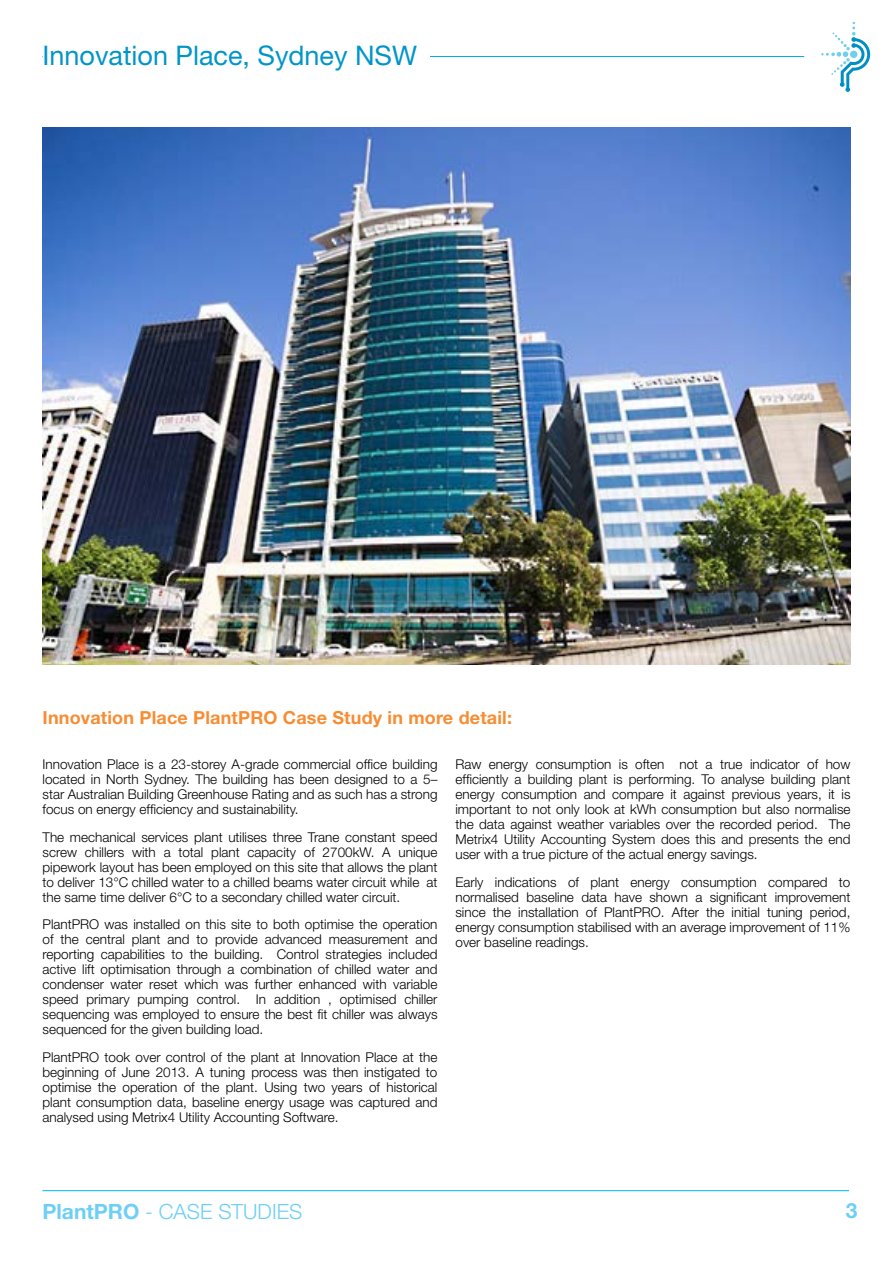
<style>
.page{position:relative;width:893px;height:1263px;background:#fff}
.page>*{position:absolute;margin:0;border:0;box-sizing:border-box;transform-origin:0 0}
.t1{font:27px "Helvetica Neue";color:#0095c9}
.t2{font:300 21px "Helvetica Neue";color:#6dcff6}
.t3{font:700 21px "Helvetica Neue";color:#6dcff6}
.t4{font:700 18px "Helvetica Neue";letter-spacing:.01em;color:#f78d33}
.t5{font:300 13.5px/15px "Helvetica Neue";color:#000;text-align:justify}
.s1{font-weight:700}
</style>
<div class="page">
<hr style="left:43px;top:1190px;width:806px;height:1px;background:#00aeef">
<hr style="left:43px;top:56px;width:761px;height:1px;background:#00aeef">
<svg style="left:821px;top:22px;width:49px;height:70px"></svg>
<img style="left:43px;top:128px;width:808px;height:536px">
<div style="left:43px;top:44px;width:386px;height:28px;background:#fff"></div>
<h1 class="t1" style="left:43px;top:40px;width:376px">Innovation Place, Sydney NSW</h1>
<h3 class="t4" style="left:43px;top:707px;width:471px">Innovation Place PlantPRO Case Study in more detail:</h3>
<p class="t5" style="left:43px;top:756px;width:396px">Innovation Place is a 23-storey A-grade commercial office building located in North Sydney. The building has been designed to a 5– star Australian Building Greenhouse Rating and as such has a strong focus on energy efficiency and sustainability.</p>
<p class="t5" style="left:43px;top:829px;width:396px">The mechanical services plant utilises three Trane constant speed screw chillers with a total plant capacity of 2700kW. A unique pipework layout has been employed on this site that allows the plant to deliver 13°C chilled water to a chilled beams water circuit while at the same time deliver 6°C to a secondary chilled water circuit.</p>
<p class="t5" style="left:43px;top:917px;width:396px">PlantPRO was installed on this site to both optimise the operation of the central plant and to provide advanced measurement and reporting capabilities to the building. Control strategies included active lift optimisation through a combination of chilled water and condenser water reset which was further enhanced with variable speed primary pumping control. In addition , optimised chiller sequencing was employed to ensure the best fit chiller was always sequenced for the given building load.</p>
<p class="t5" style="left:43px;top:1050px;width:396px">PlantPRO took over control of the plant at Innovation Place at the beginning of June 2013. A tuning process was then instigated to optimise the operation of the plant. Using two years of historical plant consumption data, baseline energy usage was captured and analysed using Metrix4 Utility Accounting Software.</p>
<p class="t5" style="left:455px;top:756px;width:396px">Raw energy consumption is often not a true indicator of how efficiently a building plant is performing. To analyse building plant energy consumption and compare it against previous years, it is important to not only look at kWh consumption but also normalise the data against weather variables over the recorded period. The Metrix4 Utility Accounting System does this and presents the end user with a true picture of the actual energy savings.</p>
<p class="t5" style="left:455px;top:874px;width:396px">Early indications of plant energy consumption compared to normalised baseline data have shown a significant improvement since the installation of PlantPRO. After the initial tuning period, energy consumption stabilised with an average improvement of 11% over baseline readings.</p>
<h2 class="t2" style="left:43px;top:1198px;width:261px"><span class="s1">PlantPRO</span> - CASE STUDIES</h2>
<h2 class="t3" style="left:846px;top:1198px;width:13px">3</h2>
</div>
